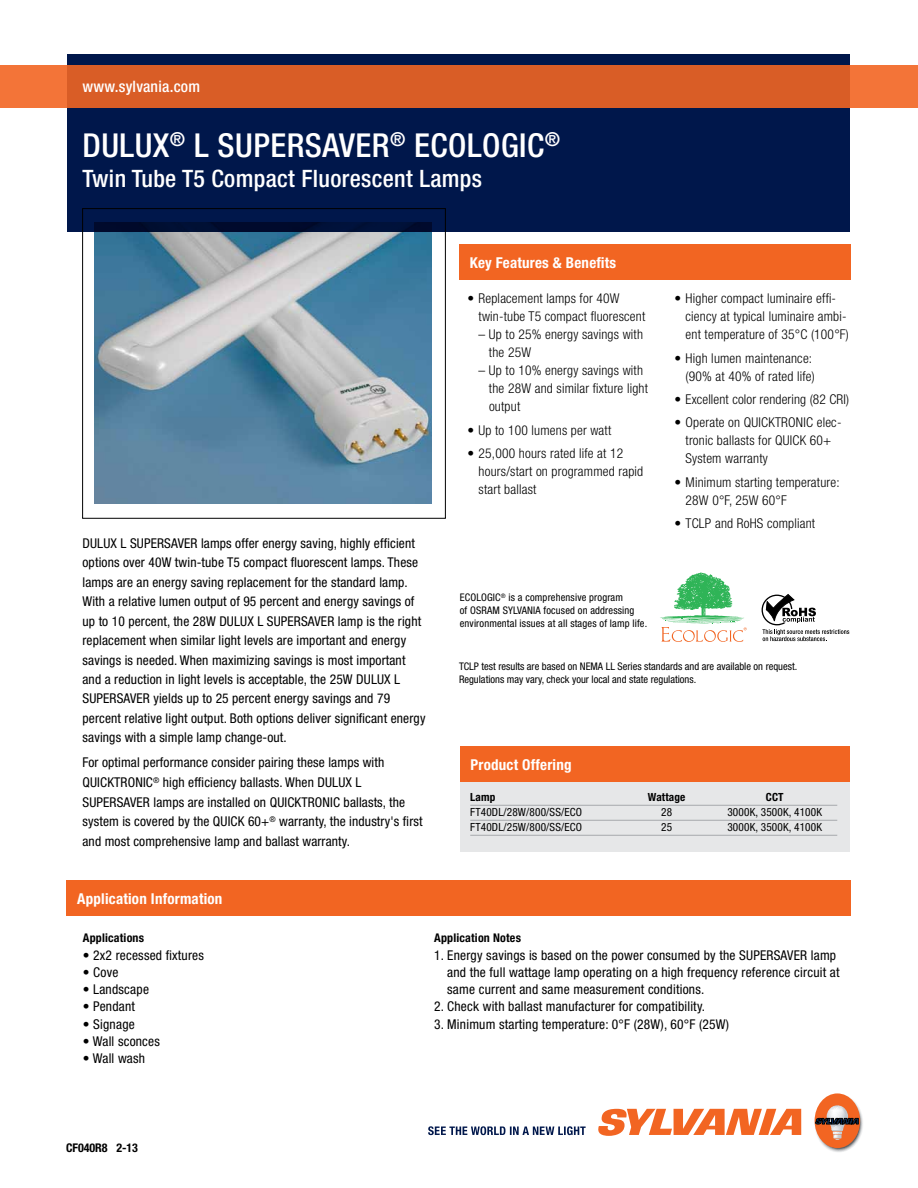
<style>
.page{position:relative;width:918px;height:1188px;background:#fff}
.page>*{position:absolute;margin:0;border:0;box-sizing:border-box;transform-origin:0 0}
.t1{font:500 condensed 33px "Helvetica Neue";letter-spacing:.015em;color:#fff}
.t2{font:500 condensed 24px "Helvetica Neue";letter-spacing:.015em;color:#fff}
.t3{font:500 condensed 15.75px "Helvetica Neue";letter-spacing:.015em;color:#fff}
.t4{font:700 condensed 15px "Helvetica Neue";letter-spacing:.015em;color:#fff}
.t5{font:condensed 13.5px/19.5px "Helvetica Neue";letter-spacing:.01em;color:#000}
.t6{font:300 condensed 13.5px/18px "Helvetica Neue";letter-spacing:.015em;color:#000}
.t7{font:700 condensed 12px "Helvetica Neue";letter-spacing:.015em;color:#000}
.t8{font:condensed 11.25px "Helvetica Neue";letter-spacing:.015em;color:#000}
.t9{font:700 condensed 11.25px "Helvetica Neue";letter-spacing:.015em;color:#000}
.t10{font:condensed 10.5px/12.8px "Helvetica Neue";color:#000}
</style>
<div class="page">
<div style="left:68px;top:54px;width:782px;height:178px;background:#00174b"></div>
<div style="left:82px;top:209px;width:364px;height:309px;border:1px solid #000"></div>
<img style="left:95px;top:223px;width:337px;height:281px">
<svg style="left:0;top:65px;width:918px;height:43px;background:#dc6028"></svg>
<div style="left:66px;top:880px;width:784px;height:36px;background:#f26522"></div>
<div style="left:459px;top:244px;width:391px;height:36px;background:#f26522"></div>
<div style="left:460px;top:776px;width:390px;height:76px;background:#e6e7e8"></div>
<hr style="left:470px;top:805px;width:367px;height:1px;background:#a7a9ac">
<hr style="left:470px;top:820px;width:367px;height:1px;background:#a7a9ac">
<hr style="left:470px;top:835px;width:367px;height:1px;background:#a7a9ac">
<div style="left:460px;top:746px;width:390px;height:36px;background:#f26522"></div>
<svg style="left:598px;top:1109px;width:203px;height:27px"></svg>
<svg style="left:814px;top:1093px;width:49px;height:59px"></svg>
<svg style="left:428px;top:1126px;width:158px;height:9px"></svg>
<svg style="left:660px;top:573px;width:87px;height:69px"></svg>
<svg style="left:762px;top:595px;width:87px;height:46px"></svg>
<p class="t3" style="left:82px;top:77px;width:119px">www.sylvania.com</p>
<h1 class="t1" style="left:82px;top:126px;width:479px">DULUX<sup>®</sup> L SUPERSAVER<sup>®</sup> ECOLOGIC<sup>®</sup></h1>
<h2 class="t2" style="left:82px;top:164px;width:401px">Twin Tube T5 Compact Fluorescent Lamps</h2>
<p class="t5" style="left:83px;top:533px;width:344px">DULUX L SUPERSAVER lamps offer energy saving, highly efficient options over 40W twin-tube T5 compact fluorescent lamps. These lamps are an energy saving replacement for the standard lamp.<br>With a relative lumen output of 95 percent and energy savings of up to 10 percent, the 28W DULUX L SUPERSAVER lamp is the right replacement when similar light levels are important and energy savings is needed. When maximizing savings is most important and a reduction in light levels is acceptable, the 25W DULUX L SUPERSAVER yields up to 25 percent energy savings and 79 percent relative light output. Both options deliver significant energy savings with a simple lamp change-out.</p>
<p class="t5" style="left:82px;top:753px;width:342px">For optimal performance consider pairing these lamps with QUICKTRONIC<sup>®</sup> high efficiency ballasts. When DULUX L SUPERSAVER lamps are installed on QUICKTRONIC ballasts, the system is covered by the QUICK 60+<sup>®</sup> warranty, the industry's first and most comprehensive lamp and ballast warranty.</p>
<p class="t4" style="left:470px;top:254px;width:148px">Key Features &amp; Benefits</p>
<p class="t6" style="left:479px;top:289px;width:168px;text-indent:-11px">• Replacement lamps for 40W twin-tube T5 compact fluorescent</p>
<p class="t6" style="left:489px;top:325px;width:156px;text-indent:-10px">– Up to 25% energy savings with the 25W</p>
<p class="t6" style="left:489px;top:361px;width:161px;text-indent:-10px">– Up to 10% energy savings with the 28W and similar fixture light output</p>
<p class="t6" style="left:468px;top:421px;width:145px">• Up to 100 lumens per watt</p>
<p class="t6" style="left:479px;top:444px;width:166px;text-indent:-11px">• 25,000 hours rated life at 12 hours/start on programmed rapid start ballast</p>
<p class="t10" style="left:460px;top:591px;width:189px">ECOLOGIC<sup>®</sup> is a comprehensive program<br>of OSRAM SYLVANIA focused on addressing environmental issues at all stages of lamp life.</p>
<p class="t6" style="left:686px;top:289px;width:165px;text-indent:-11px">• Higher compact luminaire effi&shy;ciency at typical luminaire ambi&shy;ent temperature of 35°C (100°F)</p>
<p class="t6" style="left:675px;top:349px;width:142px;text-align:right">• High lumen maintenance: (90% at 40% of rated life)</p>
<p class="t6" style="left:675px;top:390px;width:176px">• Excellent color rendering (82 CRI)</p>
<p class="t6" style="left:686px;top:413px;width:157px;text-indent:-11px">• Operate on QUICKTRONIC elec&shy;tronic ballasts for QUICK 60+<br>System warranty</p>
<p class="t6" style="left:686px;top:473px;width:156px;text-indent:-11px">• Minimum starting temperature:<br>28W 0°F, 25W 60°F</p>
<p class="t6" style="left:675px;top:514px;width:142px">• TCLP and RoHS compliant</p>
<p class="t10" style="left:459px;top:660px;width:340px">TCLP test results are based on NEMA LL Series standards and are available on request.<br>Regulations may vary, check your local and state regulations.</p>
<p class="t4" style="left:471px;top:755px;width:103px">Product Offering</p>
<p class="t9" style="left:470px;top:790px;width:27px">Lamp</p>
<p class="t9" style="left:648px;top:790px;width:39px">Wattage</p>
<p class="t9" style="left:766px;top:790px;width:19px">CCT</p>
<p class="t8" style="left:470px;top:806px;width:113px">FT40DL/28W/800/SS/ECO</p>
<p class="t8" style="left:661px;top:806px;width:12px">28</p>
<p class="t8" style="left:727px;top:806px;width:96px">3000K, 3500K, 4100K</p>
<p class="t8" style="left:470px;top:821px;width:113px">FT40DL/25W/800/SS/ECO</p>
<p class="t8" style="left:661px;top:821px;width:12px">25</p>
<p class="t8" style="left:727px;top:821px;width:96px">3000K, 3500K, 4100K</p>
<p class="t4" style="left:77px;top:890px;width:147px">Application Information</p>
<p class="t7" style="left:83px;top:931px;width:63px">Applications</p>
<p class="t5" style="left:83px;top:945px;width:123px">• 2x2 recessed fixtures</p>
<p class="t5" style="left:83px;top:962px;width:37px">• Cove</p>
<p class="t5" style="left:83px;top:979px;width:68px">• Landscape</p>
<p class="t5" style="left:83px;top:997px;width:54px">• Pendant</p>
<p class="t5" style="left:83px;top:1014px;width:53px">• Signage</p>
<p class="t5" style="left:83px;top:1031px;width:79px">• Wall sconces</p>
<p class="t5" style="left:83px;top:1048px;width:64px">• Wall wash</p>
<p class="t7" style="left:434px;top:931px;width:88px">Application Notes</p>
<p class="t5" style="left:447px;top:946px;width:394px;line-height:17.2px;text-indent:-13px">1. Energy savings is based on the power consumed by the SUPERSAVER lamp and the full wattage lamp operating on a high frequency reference circuit at same current and same measurement conditions.</p>
<p class="t5" style="left:434px;top:997px;width:272px">2. Check with ballast manufacturer for compatibility.</p>
<p class="t5" style="left:434px;top:1014px;width:296px">3. Minimum starting temperature: 0°F (28W), 60°F (25W)</p>
<p class="t7" style="left:66px;top:1140px;width:74px">CF040R8 2-13</p>
</div>
